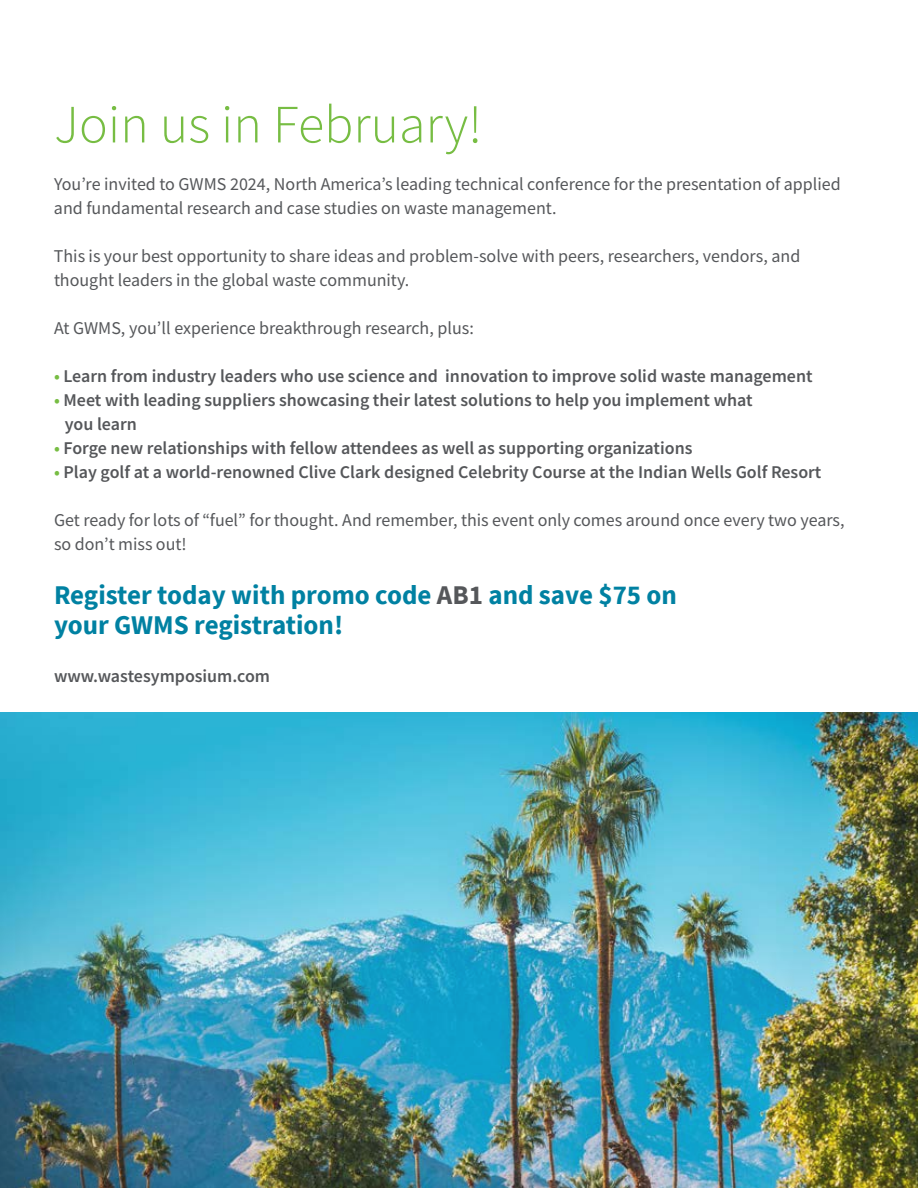
<style>
.page{position:relative;width:918px;height:1188px;background:#fff}
.page>*{position:absolute;margin:0;border:0;box-sizing:border-box;transform-origin:0 0}
.t1{font:300 54px "Source Sans Pro";color:#77bd43}
.t2{font:700 27px/30px "Source Sans Pro";color:#0081a2}
.t3{font:18px/24px "Source Sans Variable";color:#55575a}
.t4{font:600 18px/24px "Source Sans Pro";color:#55575a}
.s1{color:#77bd43}
.s2{color:#55575a}
</style>
<div class="page">
<img style="left:0;top:712px;width:918px;height:476px">
<h1 class="t1" style="left:54px;top:91px;width:430px">Join us in February!</h1>
<p class="t3" style="left:54px;top:173px;width:788px">You’re invited to GWMS 2024, North America’s leading technical conference for the presentation of applied and fundamental research and case studies on waste management.</p>
<p class="t3" style="left:54px;top:245px;width:748px">This is your best opportunity to share ideas and problem-solve with peers, researchers, vendors, and thought leaders in the global waste community.</p>
<p class="t3" style="left:54px;top:317px;width:421px">At GWMS, you’ll experience breakthrough research, plus:</p>
<p class="t4" style="left:54px;top:364px;width:760px"><span class="s1">•</span> Learn from industry leaders who use science and innovation to improve solid waste management</p>
<p class="t4" style="left:65px;top:388px;width:689px;text-indent:-11px"><span class="s1">•</span> Meet with leading suppliers showcasing their latest solutions to help you implement what you learn</p>
<p class="t4" style="left:54px;top:436px;width:640px"><span class="s1">•</span> Forge new relationships with fellow attendees as well as supporting organizations</p>
<p class="t4" style="left:54px;top:460px;width:769px"><span class="s1">•</span> Play golf at a world-renowned Clive Clark designed Celebrity Course at the Indian Wells Golf Resort</p>
<p class="t3" style="left:54px;top:509px;width:792px">Get ready for lots of “fuel” for thought. And remember, this event only comes around once every two years, so don’t miss out!</p>
<h2 class="t2" style="left:54px;top:580px;width:625px">Register today with promo code <span class="s2">AB1</span> and save $75 on your GWMS registration!</h2>
<p class="t4" style="left:54px;top:664px;width:218px">www.wastesymposium.com</p>
</div>
